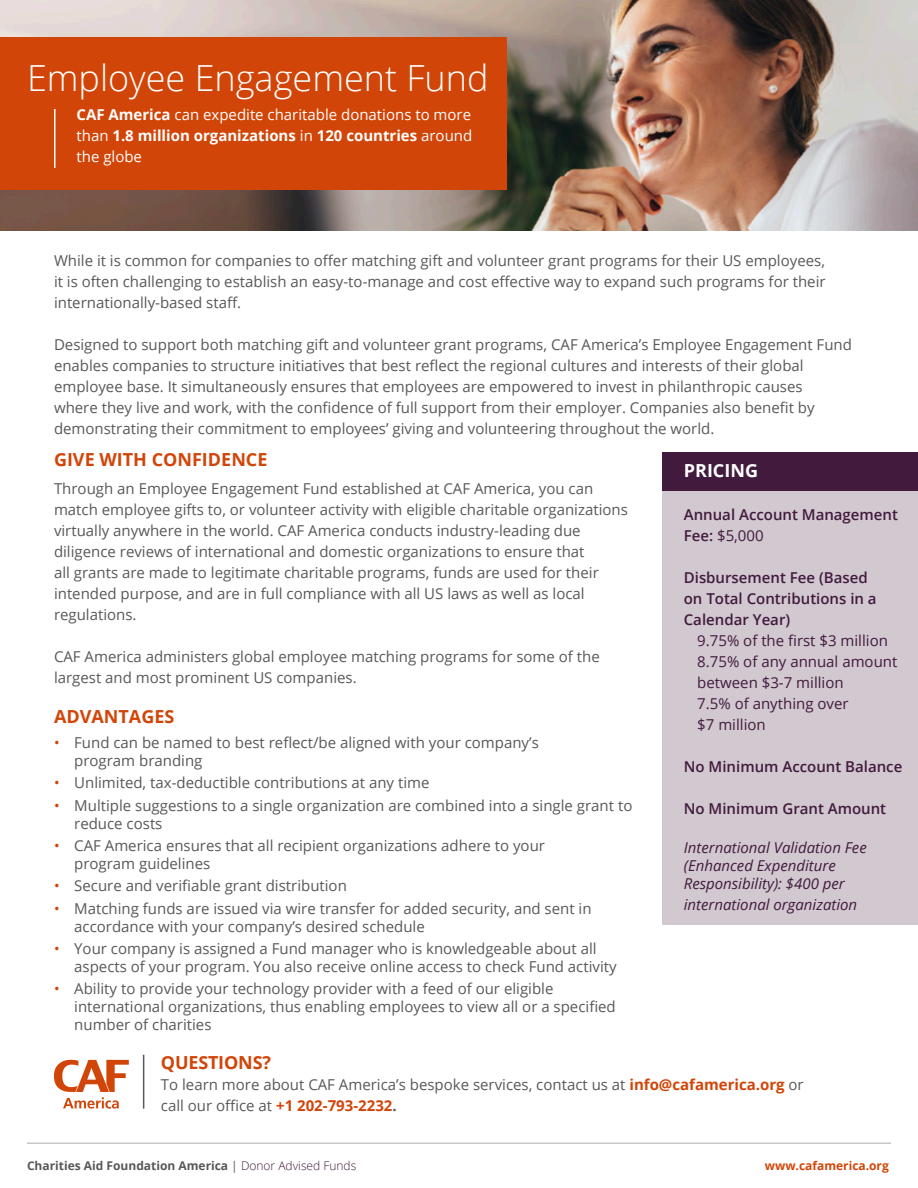
<style>
.page{position:relative;width:918px;height:1188px;background:#fff}
.page>*{position:absolute;margin:0;border:0;box-sizing:border-box;transform-origin:0 0}
.t1{font:300 36px "Open Sans";color:#fff}
.t2{font:700 18px "Open Sans";color:#d24508}
.t3{font:700 18px "Open Sans";color:#fff}
.t4{font:15px/21px "Open Sans";color:#57585a}
.t5{font:600 15px/21px "Open Sans";color:#411a3d}
.t6{font:15px/21px "Open Sans";color:#fff;text-align:justify}
.t7{font:italic 15px/18px "Open Sans";color:#411a3d}
.t8{font:15px/21px "Open Sans";color:#411a3d}
.t9{font:700 12px "Open Sans";color:#57585a}
.t10{font:700 12px "Open Sans";color:#d24508}
.s1{font-weight:700}
.s2{color:#d24508}
.s3{font-weight:400}
.s4{font-weight:700;color:#d24508}
.s5{font-weight:300;color:#411a3d}
</style>
<div class="page">
<div style="left:662px;top:452px;width:256px;height:39px;background:#411a3d"></div>
<div style="left:662px;top:491px;width:256px;height:433px;background:#d2c8cf"></div>
<img style="left:0;top:0;width:918px;height:231px">
<div style="left:0;top:38px;width:507px;height:152px;background:#d24508"></div>
<hr style="left:54px;top:109px;width:2px;height:59px;background:#fff">
<hr style="left:27px;top:1143px;width:864px;height:1px;background:#abacad">
<svg style="left:54px;top:1060px;width:75px;height:49px"></svg>
<hr style="left:143px;top:1055px;width:1px;height:54px;background:#57585a">
<p class="t1" style="left:27px;top:53px;width:463px">Employee Engagement Fund</p>
<p class="t6" style="left:77px;top:104px;width:397px"><span class="s1">CAF America</span> can expedite charitable donations to more than <span class="s1">1.8 million organizations</span> in <span class="s1">120 countries</span> around the globe</p>
<p class="t4" style="left:54px;top:250px;width:773px">While it is common for companies to offer matching gift and volunteer grant programs for their US employees,</p>
<p class="t4" style="left:54px;top:271px;width:773px">it is often challenging to establish an easy-to-manage and cost effective way to expand such programs for their</p>
<p class="t4" style="left:54px;top:292px;width:189px">internationally-based staff.</p>
<p class="t4" style="left:54px;top:334px;width:799px">Designed to support both matching gift and volunteer grant programs, CAF America’s Employee Engagement Fund</p>
<p class="t4" style="left:54px;top:355px;width:762px">enables companies to structure initiatives that best reflect the regional cultures and interests of their global employee base. It simultaneously ensures that employees are empowered to invest in philanthropic causes where they live and work, with the confidence of full support from their employer. Companies also benefit by demonstrating their commitment to employees’ giving and volunteering throughout the world.</p>
<p class="t2" style="left:54px;top:447px;width:215px">GIVE WITH CONFIDENCE</p>
<p class="t4" style="left:54px;top:477px;width:575px">Through an Employee Engagement Fund established at CAF America, you can match employee gifts to, or volunteer activity with eligible charitable organizations virtually anywhere in the world. CAF America conducts industry-leading due diligence reviews of international and domestic organizations to ensure that<br>all grants are made to legitimate charitable programs, funds are used for their intended purpose, and are in full compliance with all US laws as well as local regulations.</p>
<p class="t4" style="left:54px;top:645px;width:547px">CAF America administers global employee matching programs for some of the largest and most prominent US companies.</p>
<p class="t2" style="left:54px;top:704px;width:122px">ADVANTAGES</p>
<p class="t4" style="left:74px;top:733px;width:466px;line-height:18px;text-indent:-20px"><span class="s2">•</span> Fund can be named to best reflect/be aligned with your company’s program branding</p>
<p class="t4" style="left:54px;top:772px;width:377px"><span class="s2">•</span> Unlimited, tax-deductible contributions at any time</p>
<p class="t4" style="left:74px;top:796px;width:560px;line-height:18px;text-indent:-20px"><span class="s2">•</span> Multiple suggestions to a single organization are combined into a single grant to reduce costs</p>
<p class="t4" style="left:74px;top:836px;width:472px;line-height:18px;text-indent:-20px"><span class="s2">•</span> CAF America ensures that all recipient organizations adhere to your program guidelines</p>
<p class="t4" style="left:54px;top:875px;width:294px"><span class="s2">•</span> Secure and verifiable grant distribution</p>
<p class="t4" style="left:74px;top:899px;width:519px;line-height:18px;text-indent:-20px"><span class="s2">•</span> Matching funds are issued via wire transfer for added security, and sent in accordance with your company’s desired schedule</p>
<p class="t4" style="left:74px;top:939px;width:544px;line-height:18px;text-indent:-20px"><span class="s2">•</span> Your company is assigned a Fund manager who is knowledgeable about all aspects of your program. You also receive online access to check Fund activity</p>
<p class="t4" style="left:74px;top:979px;width:543px;line-height:18px;text-indent:-20px"><span class="s2">•</span> Ability to provide your technology provider with a feed of our eligible international organizations, thus enabling employees to view all or a specified number of charities</p>
<p class="t3" style="left:684px;top:458px;width:76px">PRICING</p>
<p class="t5" style="left:684px;top:504px;width:216px">Annual Account Management<br>Fee: <span class="s3">$5,000</span></p>
<p class="t5" style="left:684px;top:567px;width:194px">Disbursement Fee (Based on Total Contributions in a<br>Calendar Year)</p>
<p class="t8" style="left:697px;top:630px;width:192px">9.75% of the first $3 million</p>
<p class="t8" style="left:697px;top:651px;width:202px">8.75% of any annual amount between $3-7 million</p>
<p class="t8" style="left:697px;top:693px;width:153px">7.5% of anything over $7 million</p>
<p class="t5" style="left:684px;top:756px;width:220px">No Minimum Account Balance</p>
<p class="t5" style="left:684px;top:798px;width:204px">No Minimum Grant Amount</p>
<p class="t7" style="left:684px;top:838px;width:184px">International Validation Fee</p>
<p class="t7" style="left:684px;top:856px;width:163px">(Enhanced Expenditure<br>Responsibility): $400 per</p>
<p class="t7" style="left:684px;top:895px;width:175px">international organization</p>
<p class="t2" style="left:161px;top:1049px;width:112px">QUESTIONS?</p>
<p class="t4" style="left:161px;top:1073px;width:644px">To learn more about CAF America’s bespoke services, contact us at <span class="s4">info@cafamerica.org</span> or call our office at <span class="s4">+1 202-793-2232</span><span class="s1">.</span></p>
<p class="t9" style="left:27px;top:1157px;width:331px">Charities Aid Foundation America <span class="s3">|</span> <span class="s5">Donor Advised Funds</span></p>
<p class="t10" style="left:765px;top:1157px;width:126px">www.cafamerica.org</p>
</div>
